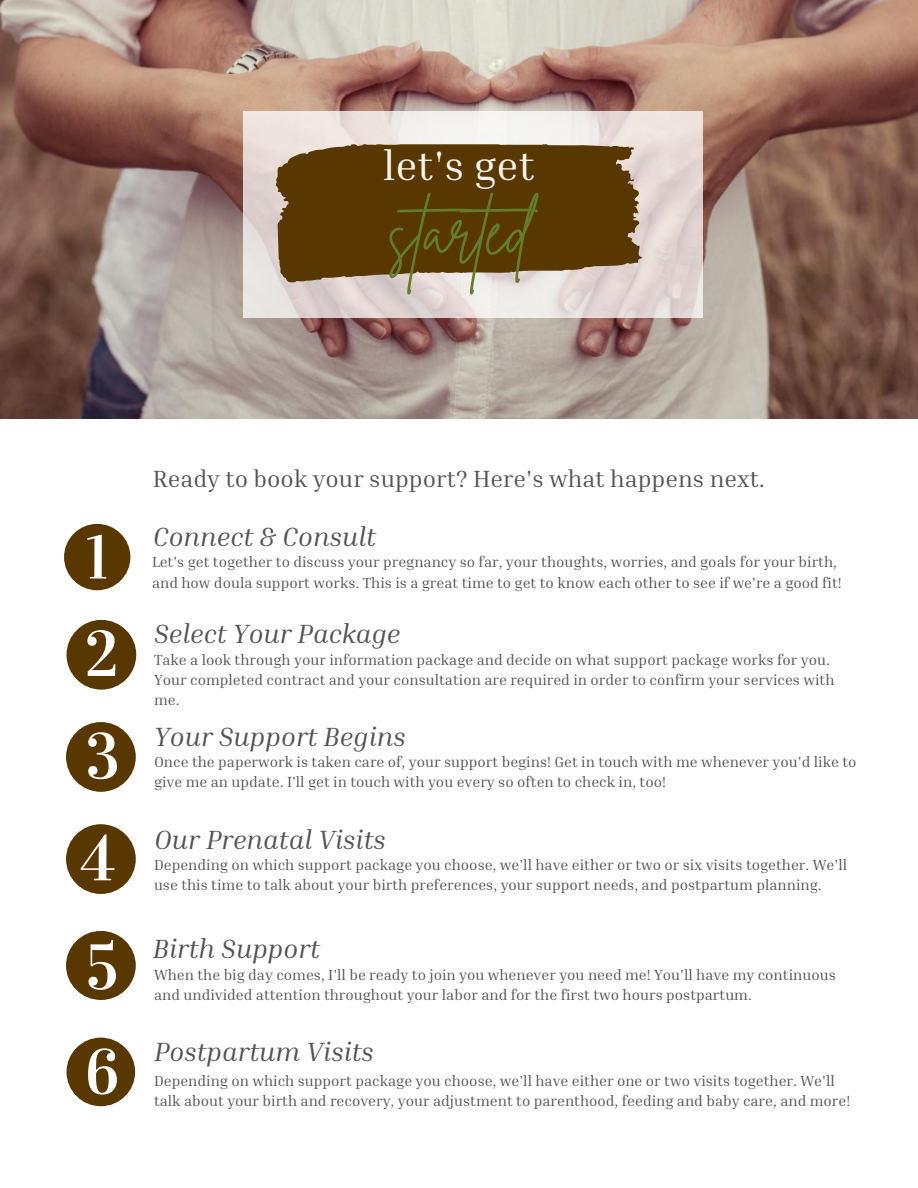
<style>
.page{position:relative;width:918px;height:1188px;background:#fff}
.page>*{position:absolute;margin:0;border:0;box-sizing:border-box;transform-origin:0 0}
.t1{font:69.3px "Brittany Signature";color:#637d2a}
.t2{font:42px "Inria Serif";color:#faf3eb}
.t3{font:italic 27px "Inria Serif";color:#545454}
.t4{font:24px "Inria Serif";color:#545454}
.t5{font:15px/20.2px "Inria Serif";color:#545454}
</style>
<div class="page">
<img style="left:0;top:0;width:918px;height:419px">
<svg style="left:243px;top:111px;width:460px;height:206px;background:#e7dedb"></svg>
<svg style="left:275px;top:144px;width:367px;height:139px;background:#6a4b1a"></svg>
<svg style="left:64px;top:524px;width:66px;height:66px"></svg>
<svg style="left:66px;top:722px;width:70px;height:70px"></svg>
<svg style="left:66px;top:824px;width:70px;height:70px"></svg>
<svg style="left:66px;top:931px;width:70px;height:69px"></svg>
<svg style="left:67px;top:1038px;width:68px;height:68px"></svg>
<svg style="left:67px;top:620px;width:69px;height:70px"></svg>
<h2 class="t2" style="left:383px;top:139px;width:153px">let's get</h2>
<h1 class="t1" style="left:388px;top:185px;width:170px">started</h1>
<h3 class="t4" style="left:153px;top:464px;width:614px">Ready to book your support? Here's what happens next.</h3>
<h3 class="t3" style="left:153px;top:520px;width:225px">Connect &amp; Consult</h3>
<p class="t5" style="left:152px;top:552px;width:691px">Let's get together to discuss your pregnancy so far, your thoughts, worries, and goals for your birth, and how doula support works. This is a great time to get to know each other to see if we're a good fit!</p>
<h3 class="t3" style="left:154px;top:617px;width:248px">Select Your Package</h3>
<p class="t5" style="left:154px;top:649px;width:682px">Take a look through your information package and decide on what support package works for you.<br>Your completed contract and your consultation are required in order to confirm your services with me.</p>
<h3 class="t3" style="left:154px;top:719px;width:253px">Your Support Begins</h3>
<p class="t5" style="left:154px;top:751px;width:704px">Once the paperwork is taken care of, your support begins! Get in touch with me whenever you'd like to give me an update. I'll get in touch with you every so often to check in, too!</p>
<h3 class="t3" style="left:154px;top:822px;width:233px">Our Prenatal Visits</h3>
<p class="t5" style="left:154px;top:854px;width:695px">Depending on which support package you choose, we'll have either or two or six visits together. We'll use this time to talk about your birth preferences, your support needs, and postpartum planning.</p>
<h3 class="t3" style="left:153px;top:932px;width:169px">Birth Support</h3>
<p class="t5" style="left:154px;top:964px;width:683px">When the big day comes, I'll be ready to join you whenever you need me! You'll have my continuous and undivided attention throughout your labor and for the first two hours postpartum.</p>
<h3 class="t3" style="left:154px;top:1035px;width:222px">Postpartum Visits</h3>
<p class="t5" style="left:154px;top:1070px;width:698px">Depending on which support package you choose, we'll have either one or two visits together. We'll talk about your birth and recovery, your adjustment to parenthood, feeding and baby care, and more!</p>
</div>
